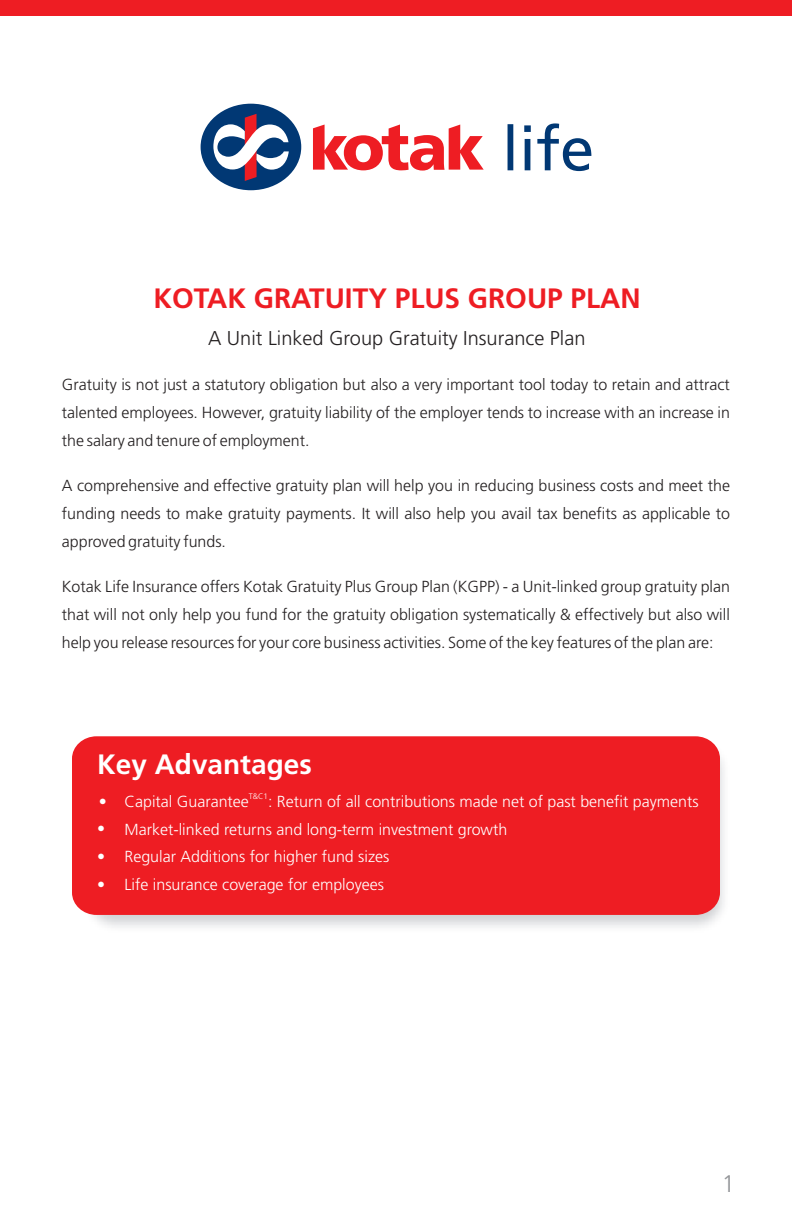
<style>
.page{position:relative;width:792px;height:1224px;background:#fff}
.page>*{position:absolute;margin:0;border:0;box-sizing:border-box;transform-origin:0 0}
.t1{font:700 28px "Frutiger";color:#ee1d23}
.t2{font:700 28px "Frutiger";color:#fff}
.t3{font:300 24px "Frutiger";color:#939598}
.t4{font:300 20px "Frutiger";color:#231f20}
.t5{font:300 16px/27.8px "Frutiger";color:#231f20;text-align:justify}
.t6{font:300 16px/27.8px "Frutiger";color:#fff;text-align:justify}
.t7{font:300 8px "Frutiger";color:#fff}
</style>
<div class="page">
<div style="left:0;top:0;width:792px;height:15px;background:#ee1d23"></div>
<div style="left:72px;top:736px;width:648px;height:179px;background:#ee1d23;border-radius:23px"></div>
<svg style="left:313px;top:124px;width:171px;height:47px"></svg>
<div style="left:201px;top:104px;width:100px;height:86px;background:#013874;border-radius:50%"></div>
<svg style="left:213px;top:114px;width:76px;height:67px"></svg>
<svg style="left:508px;top:123px;width:83px;height:48px"></svg>
<h1 class="t1" style="left:153px;top:287px;width:489px">KOTAK GRATUITY PLUS GROUP PLAN</h1>
<p class="t4" style="left:208px;top:330px;width:379px">A Unit Linked Group Gratuity Insurance Plan</p>
<p class="t5" style="left:62px;top:372px;width:670px">Gratuity is not just a statutory obligation but also a very important tool today to retain and attract talented employees. However, gratuity liability of the employer tends to increase with an increase in the salary and tenure of employment.</p>
<p class="t5" style="left:62px;top:473px;width:670px">A comprehensive and effective gratuity plan will help you in reducing business costs and meet the funding needs to make gratuity payments. It will also help you avail tax benefits as applicable to approved gratuity funds.</p>
<p class="t5" style="left:62px;top:574px;width:670px">Kotak Life Insurance offers Kotak Gratuity Plus Group Plan (KGPP) - a Unit-linked group gratuity plan that will not only help you fund for the gratuity obligation systematically &amp; effectively but also will help you release resources for your core business activities. Some of the key features of the plan are:</p>
<h1 class="t2" style="left:97px;top:753px;width:216px">Key Advantages</h1>
<p class="t6" style="left:97px;top:789px;width:11px">• • • •</p>
<p class="t7" style="left:249px;top:793px;width:21px">T&amp;C1</p>
<p class="t6" style="left:124px;top:789px;width:576px;text-align:left">Capital Guarantee : Return of all contributions made net of past benefit payments Market-linked returns and long-term investment growth<br>Regular Additions for higher fund sizes<br>Life insurance coverage for employees</p>
<h2 class="t3" style="left:722px;top:1174px;width:15px">1</h2>
</div>
